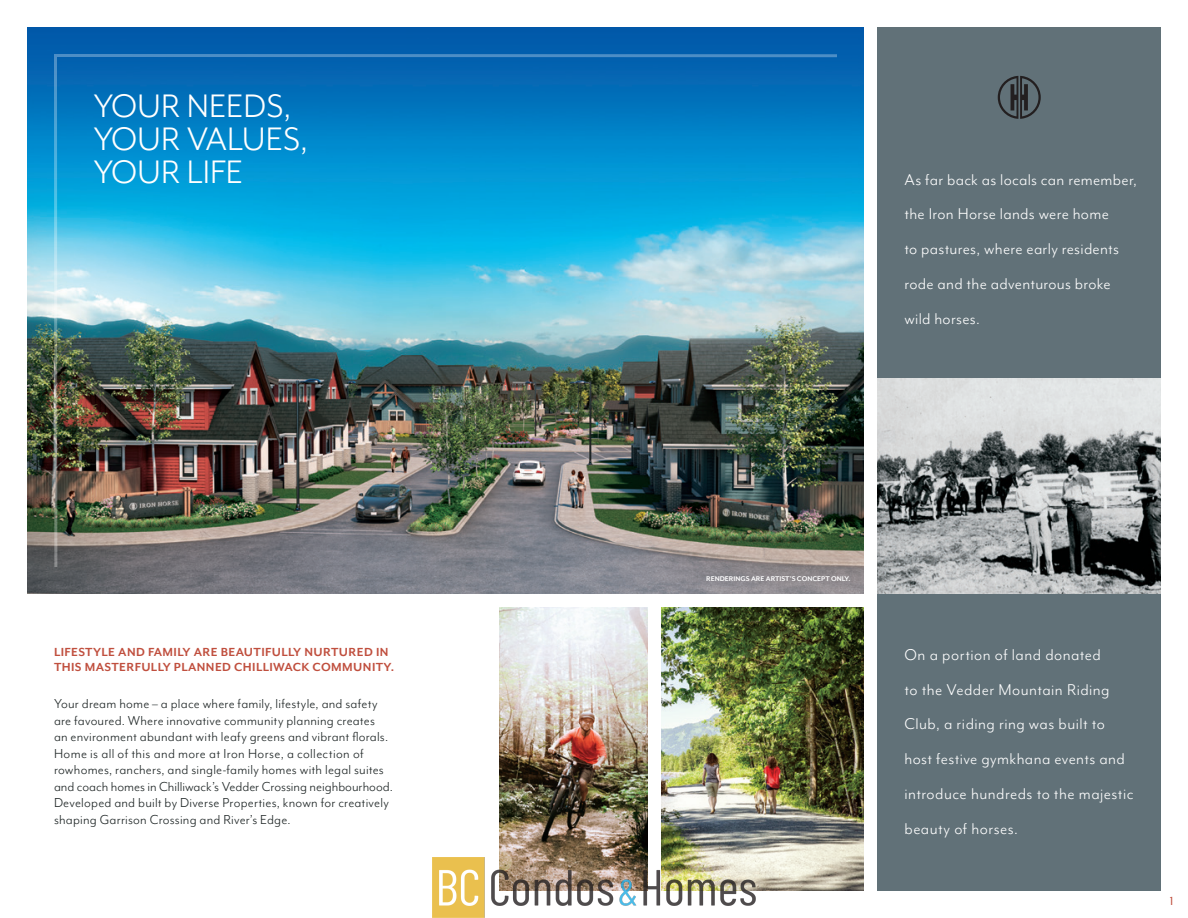
<style>
.page{position:relative;width:1188px;height:918px;background:#fff}
.page>*{position:absolute;margin:0;border:0;box-sizing:border-box;transform-origin:0 0}
.t1{font:37.5px/33px "Mr Eaves Mod OT";color:#fff}
.t2{font:18px/34.8px "Mr Eaves Mod OT";letter-spacing:.02em;color:#fff}
.t3{font:15px/16.5px "Mr Eaves Mod OT";letter-spacing:.015em;color:#1f2626}
.t4{font:700 13.5px/15px "Mr Eaves Mod OT";letter-spacing:.03em;color:#c04f3e}
.t5{font:13.5px "Mr Eaves Mod OT";color:#c04f3e}
.t6{font:700 7.8px "Mr Eaves Mod OT";color:#fff}
</style>
<div class="page">
<img style="left:27px;top:27px;width:837px;height:567px">
<img style="left:662px;top:608px;width:202px;height:283px">
<img style="left:500px;top:608px;width:148px;height:250px">
<div style="left:878px;top:27px;width:283px;height:864px;background:#617178"></div>
<img style="left:878px;top:378px;width:283px;height:216px">
<img style="left:52px;top:52px;width:787px;height:517px">
<svg style="left:998px;top:76px;width:43px;height:43px"></svg>
<img style="left:432px;top:858px;width:324px;height:60px">
<p class="t1" style="left:93px;top:89px;width:216px">YOUR NEEDS,<br>YOUR VALUES,<br>YOUR LIFE</p>
<p class="t4" style="left:54px;top:644px;width:342px">LIFESTYLE AND FAMILY ARE BEAUTIFULLY NURTURED IN<br>THIS MASTERFULLY PLANNED CHILLIWACK COMMUNITY.</p>
<p class="t3" style="left:54px;top:695px;width:340px">Your dream home – a place where family, lifestyle, and safety are favoured. Where innovative community planning creates<br>an environment abundant with leafy greens and vibrant florals.<br>Home is all of this and more at Iron Horse, a collection of rowhomes, ranchers, and single-family homes with legal suites and coach homes in Chilliwack’s Vedder Crossing neighbourhood.<br>Developed and built by Diverse Properties, known for creatively shaping Garrison Crossing and River’s Edge.</p>
<p class="t2" style="left:904px;top:162px;width:234px">As far back as locals can remember, the Iron Horse lands were home<br>to pastures, where early residents rode and the adventurous broke wild horses.</p>
<p class="t6" style="left:706px;top:574px;width:146px">RENDERINGS ARE ARTIST’S CONCEPT ONLY.</p>
<p class="t2" style="left:904px;top:637px;width:231px">On a portion of land donated<br>to the Vedder Mountain Riding<br>Club, a riding ring was built to host festive gymkhana events and introduce hundreds to the majestic beauty of horses.</p>
<p class="t5" style="left:1170px;top:894px;width:5px">1</p>
</div>
